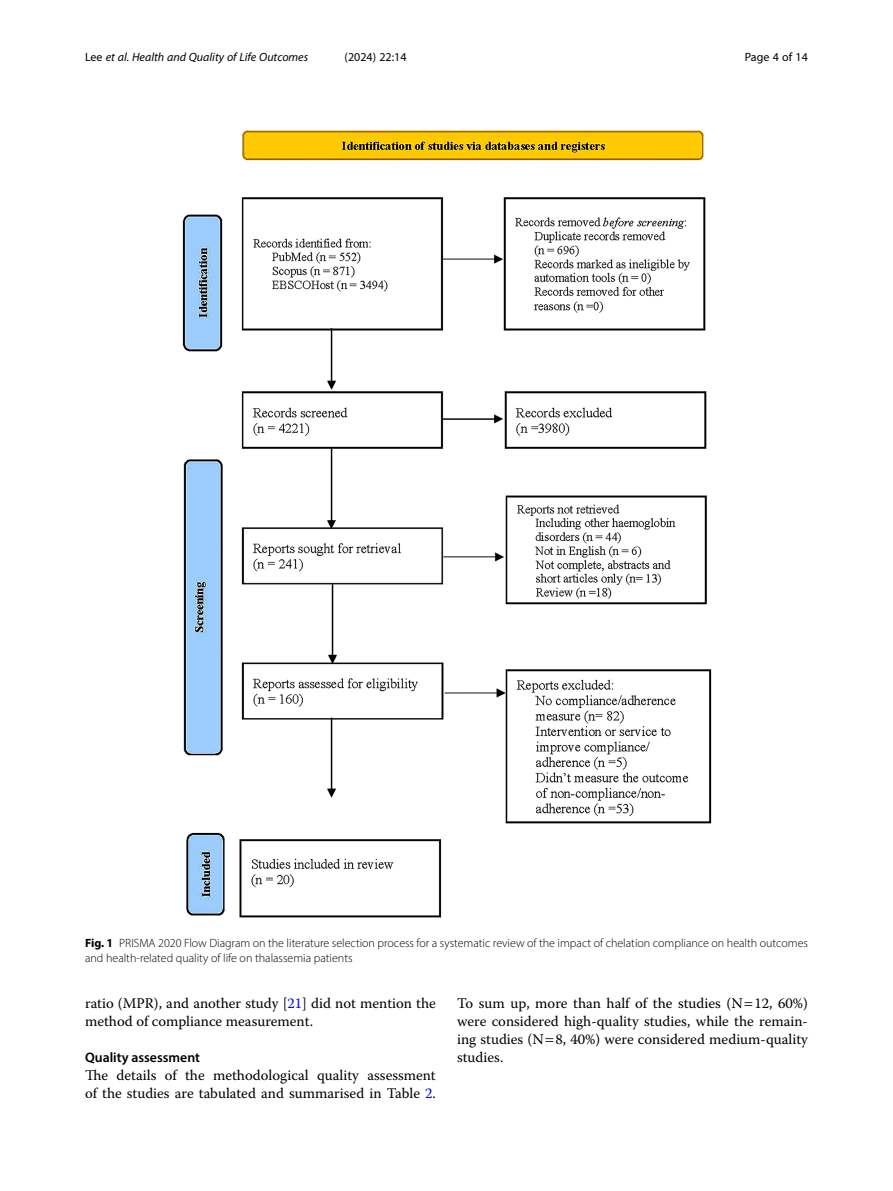
<style>
.page{position:relative;width:893px;height:1191px;background:#fff}
.page>*{position:absolute;margin:0;border:0;box-sizing:border-box;transform-origin:0 0}
.Body_Text{font:14.7px/18px "Warnock Pro";color:#000}
.Body_Text_Indent{font:14.7px/18px "Warnock Pro";color:#000}
.Head_2{font:600 13.8px "Myriad Pro";color:#000}
.Figure_Caption{font:300 12px/15px "Myriad Pro";color:#000}
.t1{font:italic 12px "Myriad Pro";color:#000}
.t2{font:12px "Myriad Pro";color:#000}
.s1{font-style:normal}
.s2{font-weight:700}
.s3{color:#00f}
</style>
<div class="page">
<img style="left:182px;top:129px;width:530px;height:789px">
<p class="t1" style="left:85px;top:50px;width:225px"><span class="s1">Lee</span> et al. Health and Quality of Life Outcomes</p>
<p class="t2" style="left:345px;top:50px;width:63px">(2024) 22:14</p>
<p class="t2" style="left:745px;top:50px;width:65px">Page 4 of 14</p>
<p class="Figure_Caption" style="left:85px;top:935px;width:724px"><span class="s2">Fig. 1</span> PRISMA 2020 Flow Diagram on the literature selection process for a systematic review of the impact of chelation compliance on health outcomes and health-related quality of life on thalassemia patients</p>
<p class="Body_Text_Indent" style="left:85px;top:994px;width:352px">ratio (MPR), and another study [<span class="s3">21</span>] did not mention the method of compliance measurement.</p>
<p class="Head_2" style="left:85px;top:1049px;width:117px">Quality assessment</p>
<p class="Body_Text" style="left:85px;top:1066px;width:352px">The details of the methodological quality assessment of the studies are tabulated and summarised in Table <span class="s3">2</span>.</p>
<p class="Body_Text" style="left:457px;top:994px;width:352px;text-align:justify">To sum up, more than half of the studies (N 12, 60%) were considered high-quality studies, while the remain&shy;ing studies (N 8, 40%) were considered medium-quality studies.</p>
</div>
